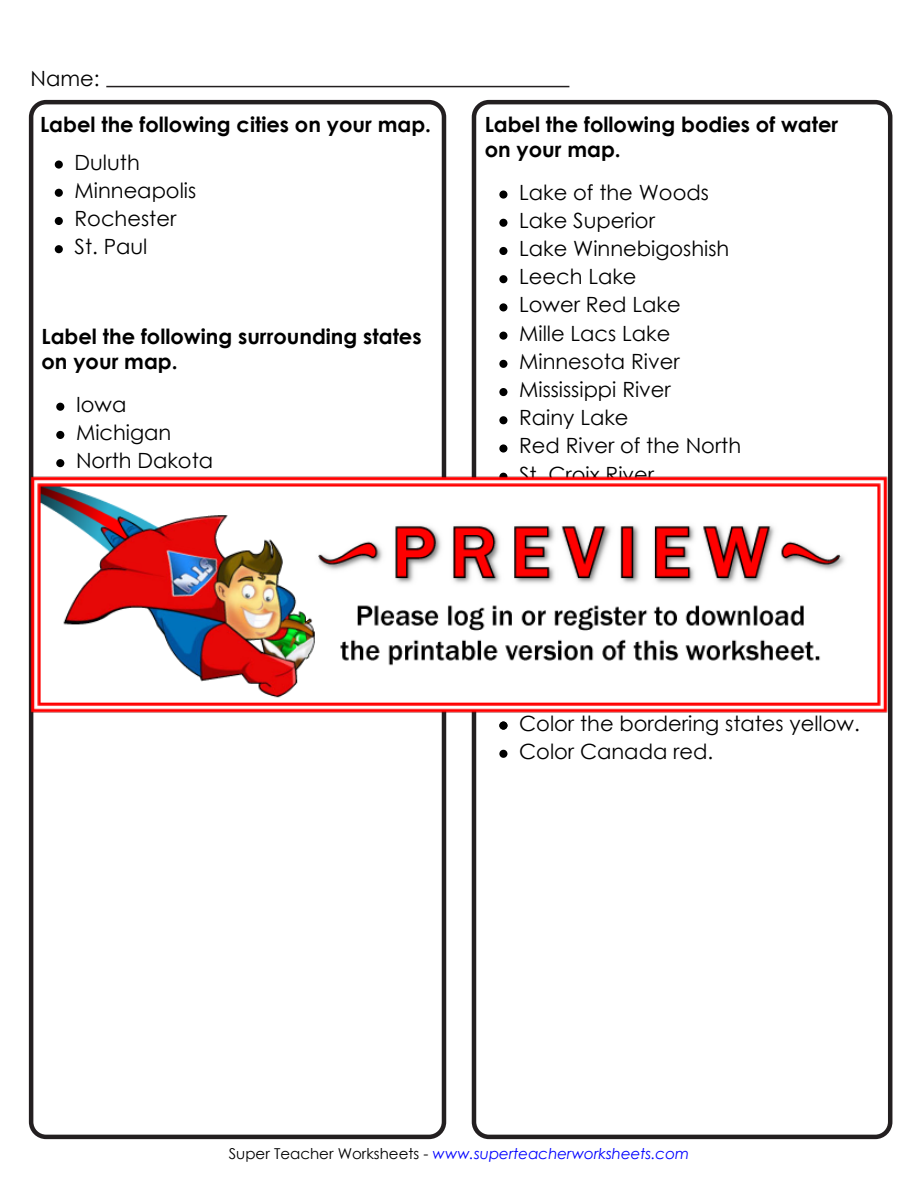
<style>
.page{position:relative;width:918px;height:1188px;background:#fff}
.page>*{position:absolute;margin:0;border:0;box-sizing:border-box;transform-origin:0 0}
.t1{font:21px/28.2px "Century Gothic 2";color:#000}
.t2{font:700 21px/25.2px "Century Gothic 2";color:#000}
.t3{font:italic 15px "Century Gothic 2";color:#00f}
.s1{font-style:normal;color:#000}
</style>
<div class="page">
<hr style="left:106px;top:86px;width:463px;height:1px;background:#231f20">
<div style="left:499px;top:191px;width:8px;height:8px;background:#000;border-radius:50%"></div>
<div style="left:499px;top:219px;width:8px;height:8px;background:#000;border-radius:50%"></div>
<div style="left:499px;top:247px;width:8px;height:8px;background:#000;border-radius:50%"></div>
<div style="left:499px;top:275px;width:8px;height:8px;background:#000;border-radius:50%"></div>
<div style="left:499px;top:303px;width:8px;height:8px;background:#000;border-radius:50%"></div>
<div style="left:499px;top:332px;width:8px;height:8px;background:#000;border-radius:50%"></div>
<div style="left:499px;top:360px;width:8px;height:8px;background:#000;border-radius:50%"></div>
<div style="left:499px;top:388px;width:8px;height:8px;background:#000;border-radius:50%"></div>
<div style="left:499px;top:416px;width:8px;height:8px;background:#000;border-radius:50%"></div>
<div style="left:499px;top:444px;width:8px;height:9px;background:#000;border-radius:50%"></div>
<div style="left:499px;top:722px;width:8px;height:8px;background:#000;border-radius:50%"></div>
<div style="left:499px;top:750px;width:8px;height:8px;background:#000;border-radius:50%"></div>
<div style="left:472px;top:100px;width:420px;height:1039px;border:4px solid #231f20;border-radius:15px"></div>
<div style="left:55px;top:161px;width:8px;height:8px;background:#000;border-radius:50%"></div>
<div style="left:55px;top:189px;width:8px;height:8px;background:#000;border-radius:50%"></div>
<div style="left:55px;top:217px;width:8px;height:8px;background:#000;border-radius:50%"></div>
<div style="left:55px;top:245px;width:8px;height:8px;background:#000;border-radius:50%"></div>
<div style="left:56px;top:403px;width:8px;height:8px;background:#000;border-radius:50%"></div>
<div style="left:56px;top:431px;width:8px;height:8px;background:#000;border-radius:50%"></div>
<div style="left:56px;top:459px;width:8px;height:8px;background:#000;border-radius:50%"></div>
<div style="left:29px;top:100px;width:417px;height:1039px;border:4px solid #231f20;border-radius:15px"></div>
<img style="left:28px;top:470px;width:865px;height:246px">
<p class="t1" style="left:31px;top:64px;width:71px">Name:</p>
<p class="t2" style="left:40px;top:110px;width:393px">Label the following cities on your map.</p>
<p class="t1" style="left:75px;top:147px;width:123px">Duluth<br>Minneapolis<br>Rochester<br>St. Paul</p>
<p class="t2" style="left:42px;top:323px;width:382px">Label the following surrounding states on your map.</p>
<p class="t1" style="left:76px;top:390px;width:139px">Iowa<br>Michigan<br>North Dakota</p>
<p class="t2" style="left:485px;top:110px;width:355px">Label the following bodies of water on your map.</p>
<p class="t1" style="left:519px;top:177px;width:224px">Lake of the Woods<br>Lake Superior<br>Lake Winnebigoshish<br>Leech Lake<br>Lower Red Lake<br>Mille Lacs Lake<br>Minnesota River<br>Mississippi River<br>Rainy Lake<br>Red River of the North<br>St. Croix River</p>
<p class="t1" style="left:519px;top:709px;width:342px">Color the bordering states yellow.<br>Color Canada red.</p>
<p class="t3" style="left:229px;top:1144px;width:462px"><span class="s1">Super Teacher Worksheets -</span> www.superteacherworksheets.com</p>
</div>
